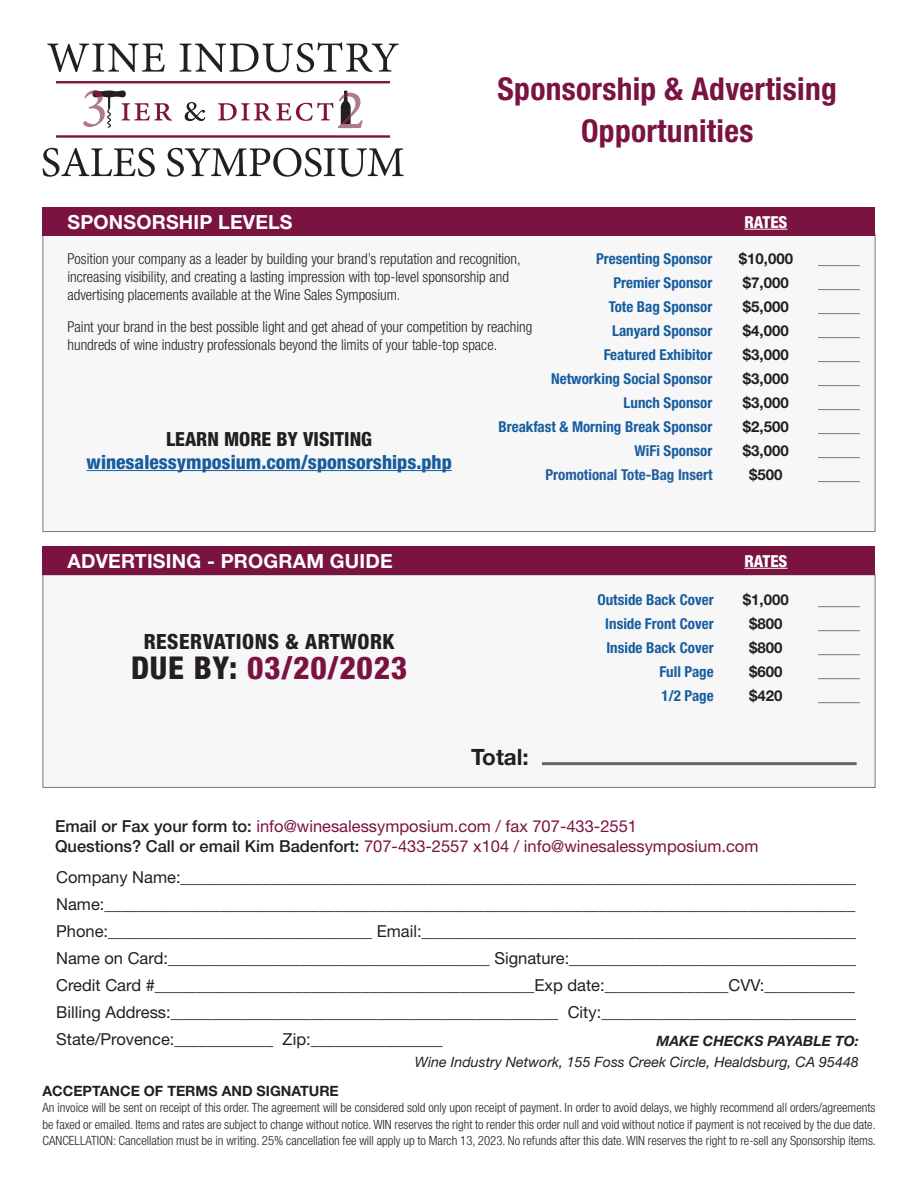
<style>
.page{position:relative;width:918px;height:1188px;background:#fff}
.page>*{position:absolute;margin:0;border:0;box-sizing:border-box;transform-origin:0 0}
.t1{font:700 condensed 31.5px/42px "Helvetica Neue LT Std";letter-spacing:.01em;color:#7b1341;text-align:center}
.t2{font:800 condensed 31.5px "Helvetica Neue LT Std";letter-spacing:.025em;color:#7b1341}
.t3{font:700 22.5px "Helvetica Neue LT Std";color:#231f20}
.t4{font:800 condensed 21px "Helvetica Neue LT Std";letter-spacing:.025em;color:#231f20}
.t5{font:700 19.5px "Helvetica Neue LT Std";letter-spacing:.01em;color:#fff}
.t6{font:800 condensed 19.5px "Helvetica Neue LT Std";color:#175d9e}
.t7{font:800 condensed 19.5px "Helvetica Neue LT Std";color:#231f20}
.t8{font:16.5px/27px "Helvetica Neue LT Std";color:#231f20}
.t9{font:16.5px "Helvetica Neue LT Std";color:#7b1341}
.t10{font:800 condensed 16.5px "Helvetica Neue LT Std";color:#fff}
.t11{font:300 condensed 15px/18px "Helvetica Neue LT Std";color:#231f20}
.t12{font:700 condensed 15px "Helvetica Neue LT Std";color:#175d9e}
.t13{font:700 15px/24px "Helvetica Neue LT Std";color:#231f20}
.t14{font:700 condensed 15px "Helvetica Neue LT Std";color:#215d9f}
.t15{font:italic 14.25px/21px "Helvetica Neue LT Std";color:#231f20;text-align:right}
.t16{font:700 14.25px "Helvetica Neue LT Std";color:#231f20}
.t17{font:300 condensed 12.75px/16.5px "Helvetica Neue LT Std";color:#231f20;text-align:justify}
.s1{color:#231f20}
.s2{font-weight:500;color:#231f20}
.s3{font-weight:700}
</style>
<div class="page">
<svg style="left:47px;top:44px;width:118px;height:28px"></svg>
<svg style="left:180px;top:43px;width:219px;height:29px"></svg>
<hr style="left:56px;top:81px;width:334px;height:2px;background:#7b1543">
<hr style="left:56px;top:135px;width:334px;height:3px;background:#7b1543">
<svg style="left:83px;top:90px;width:89px;height:38px"></svg>
<svg style="left:185px;top:102px;width:20px;height:19px"></svg>
<svg style="left:218px;top:91px;width:145px;height:37px"></svg>
<svg style="left:43px;top:148px;width:112px;height:29px"></svg>
<svg style="left:167px;top:148px;width:237px;height:29px"></svg>
<div style="left:43px;top:234px;width:832px;height:298px;background:#f7f7f8;border:1px solid #76787b"></div>
<div style="left:43px;top:574px;width:832px;height:214px;background:#f7f7f8;border:1px solid #76787b"></div>
<div style="left:43px;top:546px;width:832px;height:29px;background:#7b1341"></div>
<div style="left:43px;top:207px;width:832px;height:29px;background:#7b1341"></div>
<hr style="left:87px;top:470px;width:365px;height:1px;background:#175d9e">
<hr style="left:818px;top:265px;width:42px;height:1px;background:#76787b">
<hr style="left:818px;top:289px;width:42px;height:1px;background:#76787b">
<hr style="left:818px;top:313px;width:42px;height:1px;background:#76787b">
<hr style="left:818px;top:337px;width:42px;height:1px;background:#76787b">
<hr style="left:818px;top:361px;width:42px;height:1px;background:#76787b">
<hr style="left:818px;top:385px;width:42px;height:1px;background:#76787b">
<hr style="left:818px;top:409px;width:42px;height:1px;background:#76787b">
<hr style="left:818px;top:433px;width:42px;height:1px;background:#76787b">
<hr style="left:818px;top:457px;width:42px;height:1px;background:#76787b">
<hr style="left:818px;top:481px;width:42px;height:1px;background:#76787b">
<hr style="left:818px;top:606px;width:42px;height:1px;background:#76787b">
<hr style="left:818px;top:630px;width:42px;height:1px;background:#76787b">
<hr style="left:818px;top:654px;width:42px;height:1px;background:#76787b">
<hr style="left:818px;top:678px;width:42px;height:1px;background:#76787b">
<hr style="left:818px;top:702px;width:42px;height:1px;background:#76787b">
<hr style="left:744px;top:568px;width:43px;height:1px;background:#fff">
<hr style="left:744px;top:229px;width:43px;height:1px;background:#fff">
<hr style="left:542px;top:762px;width:315px;height:3px;background:#636366">
<p class="t5" style="left:67px;top:210px;width:227px">SPONSORSHIP LEVELS</p>
<p class="t1" style="left:498px;top:67px;width:341px">Sponsorship &amp; Advertising<br>Opportunities</p>
<p class="t10" style="left:744px;top:211px;width:45px">RATES</p>
<p class="t12" style="left:596px;top:250px;width:118px">Presenting Sponsor</p>
<p class="t12" style="left:613px;top:274px;width:101px">Premier Sponsor</p>
<p class="t12" style="left:609px;top:298px;width:105px">Tote Bag Sponsor</p>
<p class="t12" style="left:612px;top:322px;width:102px">Lanyard Sponsor</p>
<p class="t12" style="left:604px;top:346px;width:110px">Featured Exhibitor</p>
<p class="t12" style="left:551px;top:370px;width:163px">Networking Social Sponsor</p>
<p class="t12" style="left:624px;top:394px;width:90px">Lunch Sponsor</p>
<p class="t12" style="left:498px;top:418px;width:215px">Breakfast &amp; Morning Break Sponsor</p>
<p class="t12" style="left:634px;top:442px;width:79px">WiFi Sponsor</p>
<p class="t14" style="left:545px;top:466px;width:168px">Promotional Tote-Bag Insert</p>
<p class="t11" style="left:67px;top:250px;width:455px">Position your company as a leader by building your brand’s reputation and recognition, increasing visibility, and creating a lasting impression with top-level sponsorship and advertising placements available at the Wine Sales Symposium.</p>
<p class="t11" style="left:67px;top:317px;width:466px">Paint your brand in the best possible light and get ahead of your competition by reaching hundreds of wine industry professionals beyond the limits of your table-top space.</p>
<p class="t7" style="left:166px;top:427px;width:207px">LEARN MORE BY VISITING</p>
<p class="t6" style="left:87px;top:450px;width:367px">winesalessymposium.com/sponsorships.php</p>
<p class="t13" style="left:739px;top:246px;width:56px">$10,000</p>
<p class="t13" style="left:743px;top:270px;width:47px">$7,000</p>
<p class="t13" style="left:743px;top:294px;width:47px">$5,000 $4,000</p>
<p class="t13" style="left:743px;top:342px;width:47px">$3,000</p>
<p class="t13" style="left:743px;top:366px;width:47px">$3,000</p>
<p class="t13" style="left:743px;top:390px;width:47px">$3,000</p>
<p class="t13" style="left:743px;top:414px;width:47px">$2,500</p>
<p class="t13" style="left:743px;top:438px;width:47px">$3,000</p>
<p class="t13" style="left:749px;top:462px;width:35px">$500</p>
<p class="t5" style="left:67px;top:549px;width:327px">ADVERTISING - PROGRAM GUIDE</p>
<p class="t4" style="left:144px;top:628px;width:252px">RESERVATIONS &amp; ARTWORK</p>
<p class="t2" style="left:131px;top:648px;width:278px"><span class="s1">DUE BY:</span> 03/20/2023</p>
<p class="t3" style="left:471px;top:743px;width:59px">Total:</p>
<p class="t12" style="left:597px;top:591px;width:118px">Outside Back Cover</p>
<p class="t12" style="left:605px;top:615px;width:110px">Inside Front Cover</p>
<p class="t12" style="left:606px;top:639px;width:109px">Inside Back Cover</p>
<p class="t12" style="left:659px;top:663px;width:56px">Full Page</p>
<p class="t12" style="left:662px;top:687px;width:54px">1/2 Page</p>
<p class="t10" style="left:744px;top:551px;width:45px">RATES</p>
<p class="t13" style="left:743px;top:588px;width:47px">$1,000</p>
<p class="t13" style="left:749px;top:612px;width:35px">$800</p>
<p class="t13" style="left:749px;top:636px;width:35px">$800</p>
<p class="t13" style="left:749px;top:660px;width:35px">$600</p>
<p class="t13" style="left:749px;top:684px;width:35px">$420</p>
<p class="t9" style="left:55px;top:816px;width:584px"><span class="s2">Email or Fax your form to:</span> info@winesalessymposium.com / fax 707-433-2551</p>
<p class="t9" style="left:55px;top:836px;width:705px"><span class="s2">Questions? Call or email Kim Badenfort:</span> 707-433-2557 x104 / info@winesalessymposium.com</p>
<p class="t8" style="left:56px;top:863px;width:802px">Company Name:__________________________________________________________________________________</p>
<p class="t8" style="left:56px;top:890px;width:804px">Name:___________________________________________________________________________________________<br>Phone:________________________________ Email:_____________________________________________________</p>
<p class="t8" style="left:56px;top:944px;width:803px">Name on Card:_______________________________________ Signature:___________________________________</p>
<p class="t8" style="left:56px;top:971px;width:800px">Credit Card #______________________________________________Exp date:_______________CVV:___________</p>
<p class="t8" style="left:56px;top:998px;width:802px">Billing Address:_______________________________________________ City:_______________________________</p>
<p class="t8" style="left:56px;top:1025px;width:388px">State/Provence:____________ Zip:________________</p>
<p class="t15" style="left:415px;top:1030px;width:445px"><span class="s3">MAKE CHECKS PAYABLE TO:<br></span>Wine Industry Network, 155 Foss Creek Circle, Healdsburg, CA 95448</p>
<p class="t16" style="left:43px;top:1082px;width:298px">ACCEPTANCE OF TERMS AND SIGNATURE</p>
<p class="t17" style="left:43px;top:1099px;width:835px">An invoice will be sent on receipt of this order. The agreement will be considered sold only upon receipt of payment. In order to avoid delays, we highly recommend all orders/agreements be faxed or emailed. Items and rates are subject to change without notice. WIN reserves the right to render this order null and void without notice if payment is not received by the due date.<br>CANCELLATION: Cancellation must be in writing. 25% cancellation fee will apply up to March 13, 2023. No refunds after this date. WIN reserves the right to re-sell any Sponsorship items.</p>
</div>
